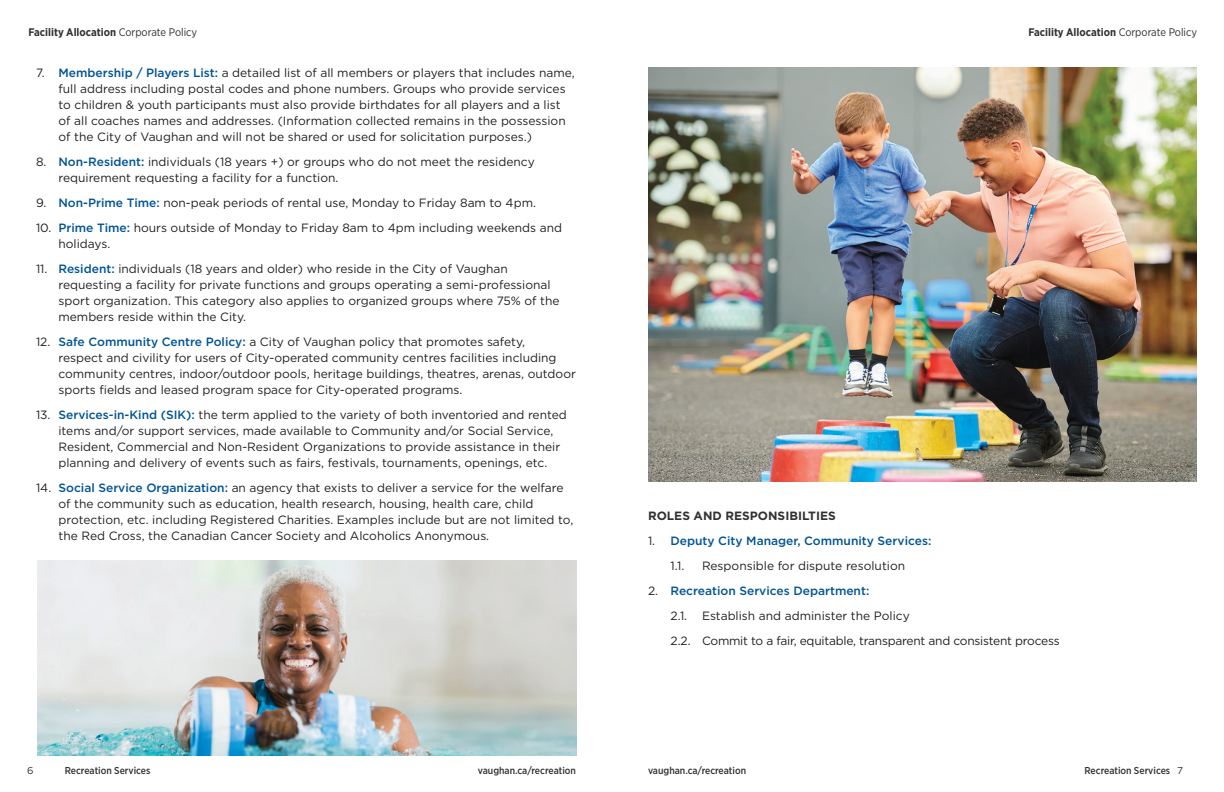
<style>
.page{position:relative;width:1224px;height:792px;background:#fff}
.page>*{position:absolute;margin:0;border:0;box-sizing:border-box;transform-origin:0 0}
.t1{font:12px/16px "Gotham";color:#231f20}
.t2{font:12px/25px "Gotham";letter-spacing:-.02em;color:#231f20}
.t3{font:500 12px/25px "Gotham";color:#005495}
.t4{font:700 12px "Gotham";color:#313232}
.t5{font:700 11px "Gotham Narrow";color:#313232}
.t6{font:500 10px "Gotham Narrow";color:#313232}
.t7{font:10px "Gotham";color:#313232}
.s1{font-weight:400}
.s2{font-weight:500;color:#005495}
.s3{font-weight:400;color:#231f20}
.s4{font-family:"Gotham";font-weight:400}
</style>
<div class="page">
<img style="left:648px;top:68px;width:549px;height:414px">
<img style="left:37px;top:561px;width:540px;height:195px">
<p class="t5" style="left:28px;top:25px;width:170px">Facility Allocation <span class="s1">Corporate Policy</span></p>
<p class="t5" style="left:1028px;top:25px;width:170px">Facility Allocation <span class="s1">Corporate Policy</span></p>
<p class="t1" style="left:58px;top:65px;width:518px;text-indent:-22px">7. <span class="s2">Membership / Players List:</span> a detailed list of all members or players that includes name, full address including postal codes and phone numbers. Groups who provide services to children &amp; youth participants must also provide birthdates for all players and a list of all coaches names and addresses. (Information collected remains in the possession of the City of Vaughan and will not be shared or used for solicitation purposes.)</p>
<p class="t1" style="left:58px;top:154px;width:478px;text-indent:-22px">8. <span class="s2">Non-Resident:</span> individuals (18 years +) or groups who do not meet the residency requirement requesting a facility for a function.</p>
<p class="t1" style="left:36px;top:195px;width:501px">9. <span class="s2">Non-Prime Time:</span> non-peak periods of rental use, Monday to Friday 8am to 4pm.</p>
<p class="t1" style="left:58px;top:220px;width:505px;text-indent:-22px">10. <span class="s2">Prime Time:</span> hours outside of Monday to Friday 8am to 4pm including weekends and holidays.</p>
<p class="t1" style="left:58px;top:261px;width:503px;text-indent:-22px">11. <span class="s2">Resident:</span> individuals (18 years and older) who reside in the City of Vaughan requesting a facility for private functions and groups operating a semi-professional sport organization. This category also applies to organized groups where 75% of the members reside within the City.</p>
<p class="t1" style="left:58px;top:334px;width:519px;text-indent:-22px">12. <span class="s2">Safe Community Centre Policy:</span> a City of Vaughan policy that promotes safety,<br>respect and civility for users of City-operated community centres facilities including community centres, indoor/outdoor pools, heritage buildings, theatres, arenas, outdoor sports fields and leased program space for City-operated programs.</p>
<p class="t1" style="left:58px;top:407px;width:510px;text-indent:-22px">13. <span class="s2">Services-in-Kind (SIK):</span> the term applied to the variety of both inventoried and rented items and/or support services, made available to Community and/or Social Service, Resident, Commercial and Non-Resident Organizations to provide assistance in their planning and delivery of events such as fairs, festivals, tournaments, openings, etc.</p>
<p class="t1" style="left:58px;top:480px;width:516px;text-indent:-22px">14. <span class="s2">Social Service Organization:</span> an agency that exists to deliver a service for the welfare of the community such as education, health research, housing, health care, child protection, etc. including Registered Charities. Examples include but are not limited to, the Red Cross, the Canadian Cancer Society and Alcoholics Anonymous.</p>
<p class="t4" style="left:648px;top:508px;width:189px">ROLES AND RESPONSIBILTIES</p>
<p class="t3" style="left:670px;top:528px;width:262px;text-indent:-22px"><span class="s3">1.</span> Deputy City Manager, Community Services:<br><span class="s3">1.1.</span></p>
<p class="t1" style="left:702px;top:557px;width:205px">Responsible for dispute resolution</p>
<p class="t2" style="left:670px;top:578px;width:391px;text-indent:-22px">2. <span class="s2">Recreation Services Department:<br></span>2.1. Establish and administer the Policy<br>2.2. Commit to a fair, equitable, transparent and consistent process</p>
<p class="t7" style="left:27px;top:764px;width:8px">6</p>
<p class="t6" style="left:65px;top:764px;width:87px">Recreation Services</p>
<p class="t6" style="left:478px;top:764px;width:100px">vaughan.ca/recreation</p>
<p class="t6" style="left:648px;top:764px;width:100px">vaughan.ca/recreation</p>
<p class="t6" style="left:1084px;top:764px;width:100px">Recreation Services <span class="s4">7</span></p>
</div>
